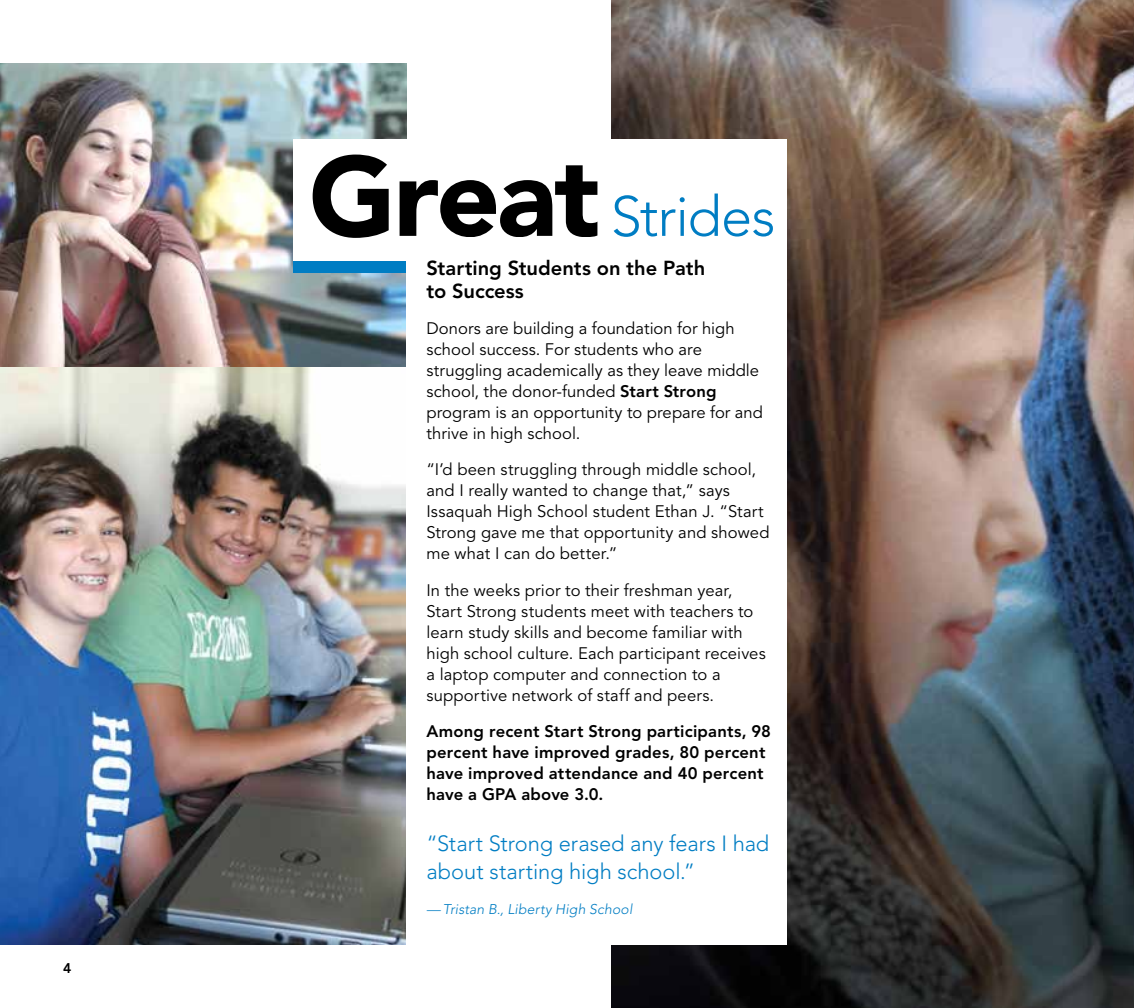
<style>
.page{position:relative;width:1134px;height:1008px;background:#fff}
.page>*{position:absolute;margin:0;border:0;box-sizing:border-box;transform-origin:0 0}
.Main_Head_Great{font:300 56px "Avenir LT Std";letter-spacing:-.015em;color:#007dc3}
.t1{font:300 21.88px/28px "Avenir LT Std";color:#007dc3}
.Subhead_2{font:800 20.12px/22.8px "Avenir LT Std";color:#000}
.Body_Text{font:16.62px/21px "Avenir LT Std";letter-spacing:.005em;color:#000}
.Body_Text-2{font:800 16.62px/21px "Avenir LT Std";letter-spacing:.015em;color:#000}
.Quote_Credit{font:italic 300 14px "Avenir LT Std";letter-spacing:.015em;color:#007dc3}
.t2{font:800 14px "Avenir LT Std";color:#000}
.s1{font-weight:900;font-size:112px;color:#000}
.s2{font-weight:800}
</style>
<div class="page">
<img style="left:611px;top:0;width:523px;height:1008px">
<img style="left:0;top:366px;width:406px;height:579px">
<img style="left:0;top:63px;width:407px;height:303px">
<div style="left:293px;top:261px;width:482px;height:12px;background:#007dc3"></div>
<div style="left:293px;top:139px;width:493px;height:122px;background:#fff"></div>
<div style="left:406px;top:238px;width:380px;height:707px;background:#fff"></div>
<p class="t2" style="left:63px;top:960px;width:10px">4</p>
<p class="Main_Head_Great" style="left:309px;top:184px;width:468px"><span class="s1">Great</span> Strides</p>
<p class="Subhead_2" style="left:426px;top:257px;width:280px">Starting Students on the Path to Success</p>
<p class="Body_Text" style="left:426px;top:319px;width:338px">Donors are building a foundation for high school success. For students who are struggling academically as they leave middle school, the donor-funded <span class="s2">Start Strong </span>program is an opportunity to prepare for and thrive in high school.</p>
<p class="Body_Text" style="left:426px;top:460px;width:345px">“I’d been struggling through middle school, and I really wanted to change that,” says Issaquah High School student Ethan J. “Start Strong gave me that opportunity and showed me what I can do better.”</p>
<p class="Body_Text" style="left:426px;top:580px;width:341px">In the weeks prior to their freshman year, Start Strong students meet with teachers to learn study skills and become familiar with high school culture. Each participant receives a laptop computer and connection to a supportive network of staff and peers.</p>
<p class="Body_Text-2" style="left:426px;top:720px;width:346px">Among recent Start Strong participants, 98 percent have improved grades, 80 percent have improved attendance and 40 percent have a GPA above 3.0.</p>
<p class="t1" style="left:426px;top:830px;width:344px">“Start Strong erased any fears I had about starting high school.”</p>
<p class="Quote_Credit" style="left:426px;top:901px;width:207px">—Tristan B., Liberty High School</p>
</div>
